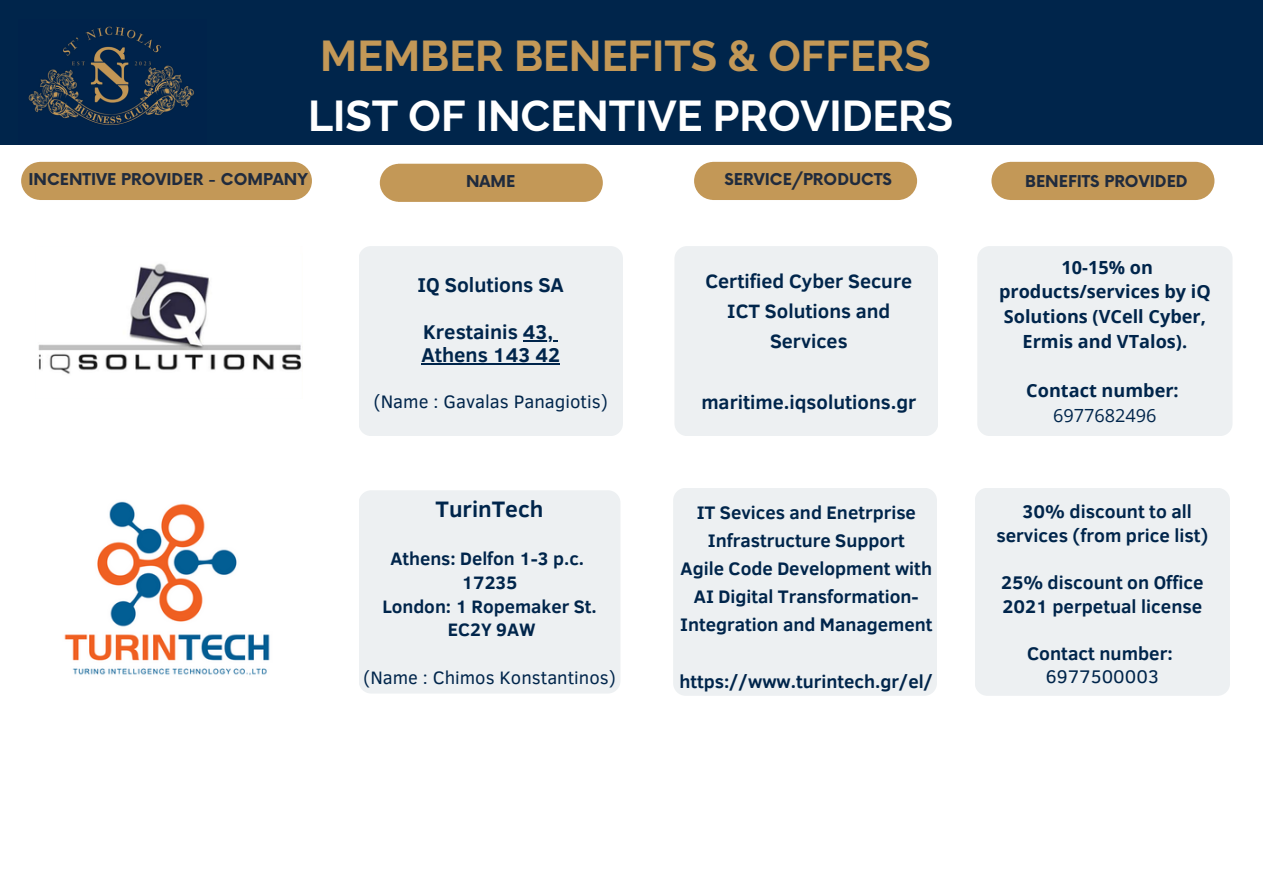
<style>
.page{position:relative;width:1263px;height:894px;background:#fff}
.page>*{position:absolute;margin:0;border:0;box-sizing:border-box;transform-origin:0 0}
.t1{font:700 42.9px/60px "Raleway";color:#fff}
.t2{font:700 22.95px "Clear Sans";color:#00254b}
.t3{font:700 20.4px "Clear Sans";color:#00254b}
.t4{font:700 19.8px/30.3px "Clear Sans";color:#00254b;text-align:center}
.t5{font:700 18.75px/23.7px "Clear Sans";color:#00254b;text-align:center}
.t6{font:700 18.6px/28.2px "Clear Sans";color:#00254b;text-align:center}
.t7{font:18.6px "Clear Sans";color:#00254b}
.t8{font:700 18.45px/23.7px "Clear Sans";color:#00254b;text-align:center}
.t9{font:18.45px "Clear Sans";color:#00254b}
.t10{font:700 18.15px/24.8px "Open Sans";color:#00254b;text-align:center}
.t11{font:700 15.9px "Now";color:#202b3d}
.s1{color:#c39857}
.s2{font-weight:400}
</style>
<div class="page">
<div style="left:0;top:0;width:1263px;height:144px;background:#00254b"></div>
<img style="left:28px;top:26px;width:166px;height:99px">
<div style="left:673px;top:487px;width:264px;height:208px;background:#edf0f2;border-radius:13px"></div>
<div style="left:359px;top:490px;width:261px;height:203px;background:#edf0f2;border-radius:13px"></div>
<img style="left:64px;top:501px;width:206px;height:175px">
<div style="left:975px;top:487px;width:255px;height:208px;background:#edf0f2;border-radius:13px"></div>
<div style="left:359px;top:246px;width:264px;height:190px;background:#edf0f2;border-radius:12px"></div>
<hr style="left:523px;top:340px;width:30px;height:1px;background:#00254b">
<hr style="left:421px;top:363px;width:139px;height:1px;background:#00254b">
<div style="left:674px;top:246px;width:264px;height:190px;background:#edf0f2;border-radius:13px"></div>
<img style="left:38px;top:263px;width:264px;height:111px">
<div style="left:977px;top:246px;width:255px;height:190px;background:#edf0f2;border-radius:12px"></div>
<div style="left:21px;top:162px;width:291px;height:38px;background:#c39857;border-radius:19px"></div>
<div style="left:380px;top:164px;width:223px;height:38px;background:#c39857;border-radius:19px"></div>
<div style="left:694px;top:162px;width:223px;height:38px;background:#c39857;border-radius:19px"></div>
<div style="left:991px;top:162px;width:223px;height:38px;background:#c39857;border-radius:19px"></div>
<p class="t1" style="left:308px;top:26px;width:646px"><span class="s1">MEMBER BENEFITS &amp; OFFERS<br></span>LIST OF INCENTIVE PROVIDERS</p>
<h2 class="t11" style="left:28px;top:171px;width:281px">INCENTIVE PROVIDER - COMPANY</h2>
<h3 class="t11" style="left:466px;top:172px;width:51px">NAME</h3>
<h4 class="t11" style="left:724px;top:171px;width:169px">SERVICE/PRODUCTS</h4>
<h3 class="t11" style="left:1025px;top:172px;width:164px">BENEFITS PROVIDED</h3>
<h3 class="t3" style="left:418px;top:269px;width:148px">IQ Solutions SA</h3>
<p class="t3" style="left:423px;top:317px;width:132px">Krestainis 43,</p>
<h3 class="t3" style="left:421px;top:340px;width:140px">Athens 143 42</h3>
<h3 class="t7" style="left:373px;top:387px;width:236px">(Name : Gavalas Panagiotis)</h3>
<p class="t2" style="left:435px;top:492px;width:110px">TurinTech</p>
<h1 class="t8" style="left:382px;top:546px;width:216px">Athens: Delfon 1-3 p.c.<br>17235<br>London: 1 Ropemaker St.<br>EC2Y 9AW</h1>
<p class="t9" style="left:363px;top:663px;width:254px">(Name : Chimos Konstantinos)</p>
<h3 class="t4" style="left:705px;top:264px;width:208px">Certified Cyber Secure<br>ICT Solutions and<br>Services</h3>
<h5 class="t4" style="left:701px;top:386px;width:216px">maritime.iqsolutions.gr</h5>
<p class="t6" style="left:680px;top:497px;width:254px">IT Sevices and Enetrprise<br>Infrastructure Support<br>Agile Code Development with<br>AI Digital Transformation-<br>Integration and Management</p>
<p class="t6" style="left:679px;top:665px;width:255px">https://www.turintech.gr/el/</p>
<h6 class="t10" style="left:999px;top:254px;width:213px">10-15% on products/services by iQ<br>Solutions (VCell Cyber,<br>Ermis and VTalos).</h6>
<p class="t10" style="left:1026px;top:378px;width:154px">Contact number:<br><span class="s2">6977682496</span></p>
<p class="t5" style="left:996px;top:498px;width:213px">30% discount to all services (from price list)</p>
<p class="t5" style="left:1001px;top:569px;width:204px;text-align:left">25% discount on Office<br>2021 perpetual license</p>
<p class="t5" style="left:1027px;top:640px;width:147px">Contact number:<br><span class="s2">6977500003</span></p>
</div>
